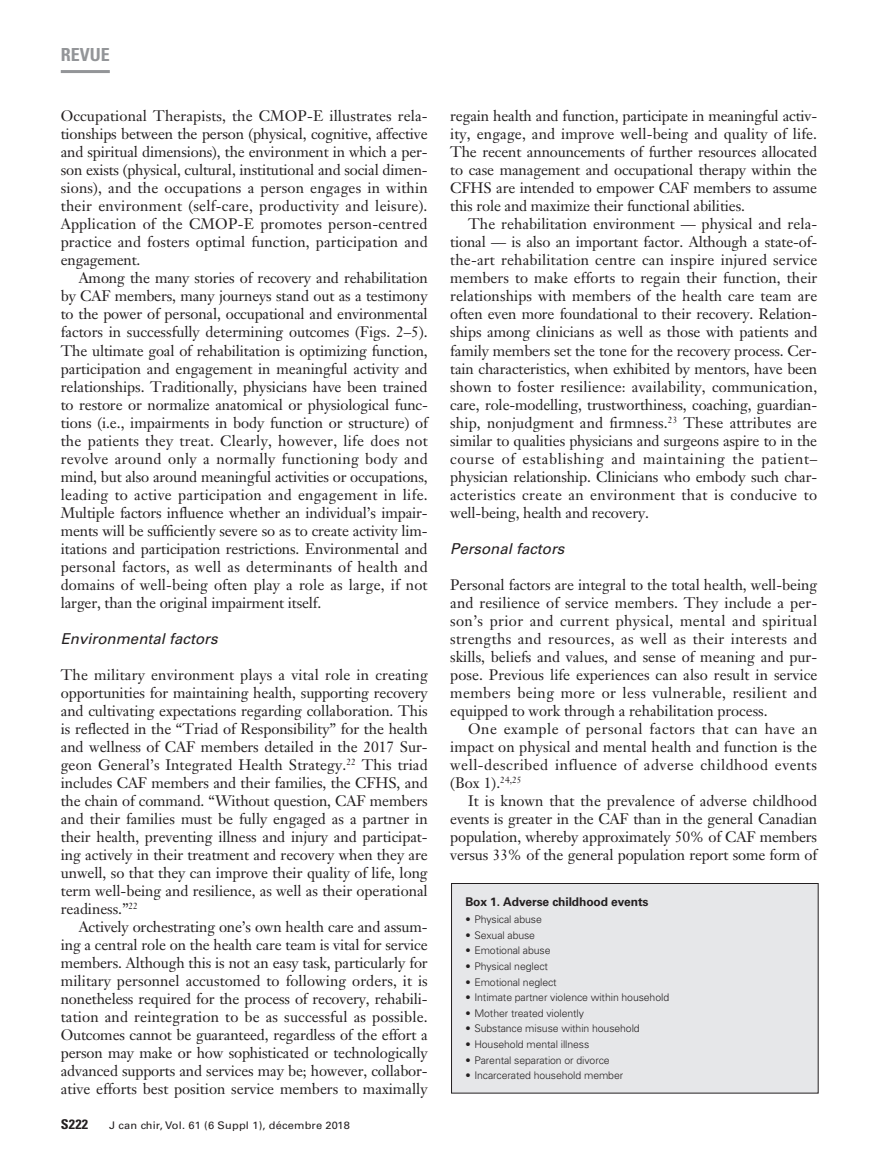
<style>
.page{position:relative;width:878px;height:1175px;background:#fff}
.page>*{position:absolute;margin:0;border:0;box-sizing:border-box;transform-origin:0 0}
.t1{font:700 condensed 18px "Univers LT Std";color:#939598}
.t2{font:15px/18px "Janson Text LT Std";letter-spacing:-.005em;color:#231f20;text-align:justify}
.t3{font:italic 15px "Univers LT Std";color:#231f20}
.t4{font:700 condensed 13.5px "Univers LT Std";color:#231f20;scale:1.05 1}
.t5{font:700 12px "Univers LT Std";letter-spacing:-.01em;color:#231f20}
.t6{font:300 10.5px "Univers LT Std";letter-spacing:-.01em;color:#231f20}
.t7{font:10.5px "Univers LT Std";letter-spacing:.015em;color:#231f20;scale:1.05 1}
</style>
<div class="page">
<hr style="left:61px;top:70px;width:49px;height:3px;background:#939598">
<div style="left:451px;top:883px;width:367px;height:210px;background:#e6e7e9"></div>
<div style="left:451px;top:883px;width:367px;height:210px;border:1px solid #231f20"></div>
<p class="t1" style="left:61px;top:44px;width:51px">REVUE</p>
<p class="t2" style="left:61px;top:107px;width:368px">Occupational Therapists, the CMOP-E illustrates rela&shy;tionships between the person (physical, cognitive, affective and spiritual dimensions), the environment in which a per&shy;son exists (physical, cultural, institutional and social dimen&shy;sions), and the occupations a person engages in within their environment (self-care, productivity and leisure).<br>Application of the CMOP-E promotes person-centred practice and fosters optimal function, participation and engagement.</p>
<p class="t2" style="left:61px;top:269px;width:369px;text-indent:18px">Among the many stories of recovery and rehabilitation by CAF members, many journeys stand out as a testimony to the power of personal, occupational and environmental factors in successfully determining outcomes (Figs. 2–5).<br>The ultimate goal of rehabilitation is optimizing function, participation and engagement in meaningful activity and relationships. Traditionally, physicians have been trained to restore or normalize anatomical or physiological func&shy;tions (i.e., impairments in body function or structure) of the patients they treat. Clearly, however, life does not revolve around only a normally functioning body and mind, but also around meaningful activities or occupations, leading to active participation and engagement in life.<br>Multiple factors influence whether an individual’s impair&shy;ments will be sufficiently severe so as to create activity lim&shy;itations and participation restrictions. Environmental and personal factors, as well as determinants of health and domains of well-being often play a role as large, if not larger, than the original impairment itself.</p>
<p class="t3" style="left:61px;top:629px;width:158px">Environmental factors</p>
<p class="t2" style="left:61px;top:665px;width:368px">The military environment plays a vital role in creating opportunities for maintaining health, supporting recovery and cultivating expectations regarding collaboration. This is reflected in the “Triad of Responsibility” for the health and wellness of CAF members detailed in the 2017 Sur&shy;geon General’s Integrated Health Strategy.<sup>22</sup> This triad includes CAF members and their families, the CFHS, and the chain of command. “Without question, CAF members and their families must be fully engaged as a partner in their health, preventing illness and injury and participat&shy;ing actively in their treatment and recovery when they are unwell, so that they can improve their quality of life, long term well-being and resilience, as well as their operational readiness.”<sup>22</sup></p>
<p class="t2" style="left:61px;top:917px;width:368px;text-indent:18px">Actively orchestrating one’s own health care and assum&shy;ing a central role on the health care team is vital for service members. Although this is not an easy task, particularly for military personnel accustomed to following orders, it is nonetheless required for the process of recovery, rehabili&shy;tation and reintegration to be as successful as possible.<br>Outcomes cannot be guaranteed, regardless of the effort a person may make or how sophisticated or technologically advanced supports and services may be; however, collabor&shy;ative efforts best position service members to maximally</p>
<p class="t4" style="left:61px;top:1116px;width:28px">S222</p>
<p class="t7" style="left:109px;top:1119px;width:231px">J can chir, Vol. 61 (6 Suppl 1), décembre 2018</p>
<p class="t2" style="left:450px;top:107px;width:368px">regain health and function, participate in meaningful activ&shy;ity, engage, and improve well-being and quality of life.<br>The recent announcements of further resources allocated to case management and occupational therapy within the CFHS are intended to empower CAF members to assume this role and maximize their functional abilities.</p>
<p class="t2" style="left:450px;top:215px;width:368px;text-indent:18px">The rehabilitation environment — physical and rela&shy;tional — is also an important factor. Although a state-of&shy;the-art rehabilitation centre can inspire injured service members to make efforts to regain their function, their relationships with members of the health care team are often even more foundational to their recovery. Relation&shy;ships among clinicians as well as those with patients and family members set the tone for the recovery process. Cer&shy;tain characteristics, when exhibited by mentors, have been shown to foster resilience: availability, communication, care, role-modelling, trustworthiness, coaching, guardian&shy;ship, nonjudgment and firmness.<sup>23</sup> These attributes are similar to qualities physicians and surgeons aspire to in the course of establishing and maintaining the patient– physician relationship. Clinicians who embody such char&shy;acteristics create an environment that is conducive to well-being, health and recovery.</p>
<p class="t3" style="left:450px;top:539px;width:116px">Personal factors</p>
<p class="t2" style="left:450px;top:575px;width:368px">Personal factors are integral to the total health, well-being and resilience of service members. They include a per&shy;son’s prior and current physical, mental and spiritual strengths and resources, as well as their interests and skills, beliefs and values, and sense of meaning and pur&shy;pose. Previous life experiences can also result in service members being more or less vulnerable, resilient and equipped to work through a rehabilitation process.</p>
<p class="t2" style="left:450px;top:719px;width:368px;text-indent:18px">One example of personal factors that can have an impact on physical and mental health and function is the well-described influence of adverse childhood events (Box 1).<sup>24,25</sup></p>
<p class="t2" style="left:450px;top:791px;width:368px;text-indent:18px">It is known that the prevalence of adverse childhood events is greater in the CAF than in the general Canadian population, whereby approximately 50% of CAF members versus 33% of the general population report some form of</p>
<p class="t5" style="left:465px;top:894px;width:185px">Box 1. Adverse childhood events</p>
<p class="t6" style="left:465px;top:913px;width:78px">• Physical abuse</p>
<p class="t6" style="left:465px;top:928px;width:71px">• Sexual abuse</p>
<p class="t6" style="left:465px;top:944px;width:87px">• Emotional abuse</p>
<p class="t6" style="left:465px;top:960px;width:84px">• Physical neglect</p>
<p class="t6" style="left:465px;top:975px;width:93px">• Emotional neglect</p>
<p class="t6" style="left:465px;top:991px;width:205px">• Intimate partner violence within household</p>
<p class="t6" style="left:465px;top:1006px;width:120px">• Mother treated violently</p>
<p class="t6" style="left:465px;top:1022px;width:176px">• Substance misuse within household</p>
<p class="t6" style="left:465px;top:1038px;width:125px">• Household mental illness</p>
<p class="t6" style="left:465px;top:1053px;width:146px">• Parental separation or divorce</p>
<p class="t6" style="left:465px;top:1069px;width:159px">• Incarcerated household member</p>
</div>
